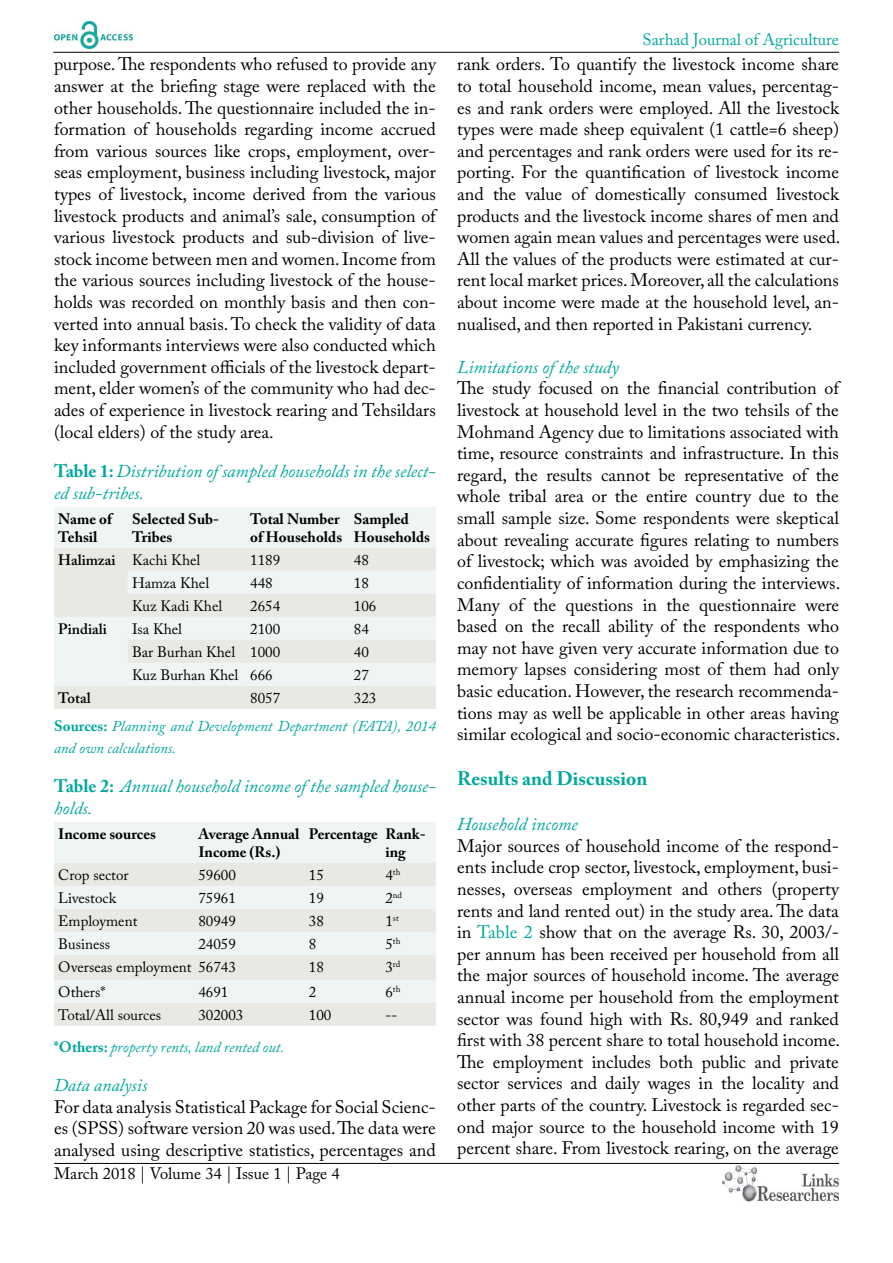
<style>
.page{position:relative;width:893px;height:1263px;background:#fff}
.page>*{position:absolute;margin:0;border:0;box-sizing:border-box;transform-origin:0 0}
.t1{font:700 19.5px "Adobe Caslon Pro";color:#00a79e}
.t2{font:18px/21.6px "Adobe Caslon Pro";color:#000;text-align:justify}
.t3{font:italic 18px/21.6px "Adobe Caslon Pro";color:#00a79e}
.t4{font:16.5px "Adobe Caslon Pro";color:#000}
.t5{font:16.5px "Adobe Caslon Pro";color:#00a79e}
.t6{font:15px "Adobe Caslon Pro";color:#000}
.t7{font:700 15px/18px "Adobe Caslon Pro";color:#000}
.t8{font:italic 15px/28.2px "Adobe Caslon Pro";color:#00a79e}
.t9{font:600 15px "Adobe Caslon Pro";color:#000}
.t10{font:8.7px "Adobe Caslon Pro";color:#000}
.s1{font-weight:700;font-style:normal}
.s2{font-weight:600}
.s3{font-style:normal;color:#000}
.s4{font-size:15px}
.s5{color:#00a79e}
</style>
<div class="page">
<hr style="left:53px;top:52px;width:786px;height:1px;background:#000">
<hr style="left:54px;top:1163px;width:785px;height:1px;background:#000">
<img style="left:722px;top:1166px;width:117px;height:36px">
<img style="left:54px;top:22px;width:78px;height:27px">
<div style="left:54px;top:507px;width:382px;height:41px;background:#eef5f4"></div>
<svg style="left:54px;top:548px;width:382px;height:161px;background:#ebeeea"></svg>
<div style="left:54px;top:822px;width:382px;height:41px;background:#eef5f4"></div>
<svg style="left:54px;top:863px;width:382px;height:163px;background:#ebeeea"></svg>
<p class="t2" style="left:54px;top:53px;width:383px">purpose. The respondents who refused to provide any answer at the briefing stage were replaced with the other households. The questionnaire included the in&shy;formation of households regarding income accrued from various sources like crops, employment, over&shy;seas employment, business including livestock, major types of livestock, income derived from the various livestock products and animal’s sale, consumption of various livestock products and sub-division of live&shy;stock income between men and women. Income from the various sources including livestock of the house&shy;holds was recorded on monthly basis and then con&shy;verted into annual basis. To check the validity of data key informants interviews were also conducted which included government officials of the livestock depart&shy;ment, elder women’s of the community who had dec&shy;ades of experience in livestock rearing and Tehsildars (local elders) of the study area.</p>
<p class="t3" style="left:54px;top:460px;width:383px"><span class="s1">Table 1:</span> Distribution of sampled households in the select&shy;ed sub-tribes.</p>
<p class="t7" style="left:58px;top:510px;width:55px">Name of<br>Tehsil</p>
<p class="t7" style="left:132px;top:510px;width:89px">Selected Sub-<br>Tribes</p>
<p class="t7" style="left:250px;top:510px;width:93px">Total Number of Households</p>
<p class="t7" style="left:354px;top:510px;width:78px">Sampled<br>Households</p>
<p class="t6" style="left:58px;top:551px;width:144px"><span class="s2">Halimzai</span> Kachi Khel</p>
<p class="t6" style="left:250px;top:551px;width:31px">1189</p>
<p class="t6" style="left:354px;top:551px;width:16px">48</p>
<p class="t6" style="left:132px;top:574px;width:79px">Hamza Khel</p>
<p class="t6" style="left:250px;top:574px;width:24px">448</p>
<p class="t6" style="left:354px;top:574px;width:16px">18</p>
<p class="t6" style="left:132px;top:597px;width:92px">Kuz Kadi Khel</p>
<p class="t6" style="left:250px;top:597px;width:31px">2654</p>
<p class="t6" style="left:354px;top:597px;width:24px">106</p>
<p class="t9" style="left:58px;top:620px;width:50px">Pindiali</p>
<p class="t6" style="left:132px;top:620px;width:52px">Isa Khel</p>
<p class="t6" style="left:250px;top:620px;width:31px">2100</p>
<p class="t6" style="left:354px;top:620px;width:16px">84</p>
<p class="t6" style="left:132px;top:643px;width:150px">Bar Burhan Khel 1000</p>
<p class="t6" style="left:354px;top:643px;width:16px">40</p>
<p class="t6" style="left:132px;top:666px;width:142px">Kuz Burhan Khel 666</p>
<p class="t6" style="left:354px;top:666px;width:16px">27</p>
<p class="t9" style="left:58px;top:689px;width:34px">Total</p>
<p class="t6" style="left:250px;top:689px;width:31px">8057</p>
<p class="t8" style="left:54px;top:684px;width:383px;text-indent:300px"><span class="s3">323<br></span><span class="s1">Sources:</span> Planning and Development Department (FATA), 2014</p>
<p class="t8" style="left:54px;top:733px;width:124px">and own calculations.</p>
<p class="t3" style="left:54px;top:775px;width:383px"><span class="s1">Table 2:</span> Annual household income of the sampled house&shy;holds.</p>
<p class="t7" style="left:58px;top:825px;width:99px">Income sources</p>
<p class="t7" style="left:198px;top:825px;width:103px">Average Annual<br>Income (Rs.)</p>
<p class="t7" style="left:385px;top:825px;width:42px;text-indent:-77px">Percentage Rank&shy;ing</p>
<p class="t6" style="left:58px;top:866px;width:72px">Crop sector</p>
<p class="t6" style="left:198px;top:866px;width:39px">59600</p>
<p class="t6" style="left:309px;top:866px;width:16px">15</p>
<p class="t10" style="left:385px;top:867px;width:17px"><span class="s4">4</span>th</p>
<p class="t6" style="left:58px;top:889px;width:60px">Livestock</p>
<p class="t6" style="left:198px;top:889px;width:39px">75961</p>
<p class="t6" style="left:309px;top:889px;width:16px">19</p>
<p class="t10" style="left:385px;top:890px;width:18px"><span class="s4">2</span>nd</p>
<p class="t6" style="left:58px;top:912px;width:81px">Employment</p>
<p class="t6" style="left:198px;top:912px;width:39px">80949</p>
<p class="t6" style="left:309px;top:912px;width:16px">38</p>
<p class="t10" style="left:385px;top:913px;width:15px"><span class="s4">1</span>st</p>
<p class="t6" style="left:58px;top:935px;width:53px">Business</p>
<p class="t6" style="left:198px;top:935px;width:39px">24059</p>
<p class="t6" style="left:309px;top:935px;width:9px">8</p>
<p class="t10" style="left:385px;top:936px;width:17px"><span class="s4">5</span>th</p>
<p class="t6" style="left:58px;top:958px;width:179px">Overseas employment 56743</p>
<p class="t6" style="left:309px;top:958px;width:16px">18</p>
<p class="t10" style="left:385px;top:959px;width:16px"><span class="s4">3</span>rd</p>
<p class="t6" style="left:58px;top:983px;width:49px">Others*</p>
<p class="t6" style="left:198px;top:983px;width:31px">4691</p>
<p class="t6" style="left:309px;top:983px;width:9px">2</p>
<p class="t10" style="left:385px;top:984px;width:17px"><span class="s4">6</span>th</p>
<p class="t6" style="left:58px;top:1006px;width:104px">Total/All sources</p>
<p class="t6" style="left:198px;top:1006px;width:46px">302003</p>
<p class="t6" style="left:309px;top:1006px;width:24px">100</p>
<p class="t6" style="left:385px;top:1006px;width:14px">--</p>
<p class="t8" style="left:54px;top:1032px;width:232px"><span class="s1">*Others:</span> property rents, land rented out.</p>
<p class="t3" style="left:54px;top:1074px;width:95px">Data analysis</p>
<p class="t2" style="left:54px;top:1096px;width:383px">For data analysis Statistical Package for Social Scienc&shy;es (SPSS) software version 20 was used. The data were analysed using descriptive statistics, percentages and</p>
<p class="t4" style="left:54px;top:1164px;width:287px">March 2018 | Volume 34 | Issue 1 | Page 4</p>
<p class="t5" style="left:643px;top:30px;width:198px">Sarhad Journal of Agriculture</p>
<p class="t2" style="left:457px;top:53px;width:385px">rank orders. To quantify the livestock income share to total household income, mean values, percentag&shy;es and rank orders were employed. All the livestock types were made sheep equivalent (1 cattle=6 sheep) and percentages and rank orders were used for its re&shy;porting. For the quantification of livestock income and the value of domestically consumed livestock products and the livestock income shares of men and women again mean values and percentages were used.<br>All the values of the products were estimated at cur&shy;rent local market prices. Moreover, all the calculations about income were made at the household level, an&shy;nualised, and then reported in Pakistani currency.</p>
<p class="t3" style="left:457px;top:356px;width:163px">Limitations of the study</p>
<p class="t2" style="left:457px;top:377px;width:385px">The study focused on the financial contribution of livestock at household level in the two tehsils of the Mohmand Agency due to limitations associated with time, resource constraints and infrastructure. In this regard, the results cannot be representative of the whole tribal area or the entire country due to the small sample size. Some respondents were skeptical about revealing accurate figures relating to numbers of livestock; which was avoided by emphasizing the confidentiality of information during the interviews.<br>Many of the questions in the questionnaire were based on the recall ability of the respondents who may not have given very accurate information due to memory lapses considering most of them had only basic education. However, the research recommenda&shy;tions may as well be applicable in other areas having similar ecological and socio-economic characteristics.</p>
<p class="t1" style="left:457px;top:767px;width:192px">Results and Discussion</p>
<p class="t3" style="left:457px;top:813px;width:122px">Household income</p>
<p class="t2" style="left:457px;top:835px;width:385px">Major sources of household income of the respond&shy;ents include crop sector, livestock, employment, busi&shy;nesses, overseas employment and others (property rents and land rented out) in the study area. The data in <span class="s5">Table 2</span> show that on the average Rs. 30, 2003/- per annum has been received per household from all the major sources of household income. The average annual income per household from the employment sector was found high with Rs. 80,949 and ranked first with 38 percent share to total household income.<br>The employment includes both public and private sector services and daily wages in the locality and other parts of the country. Livestock is regarded sec&shy;ond major source to the household income with 19 percent share. From livestock rearing, on the average</p>
</div>
